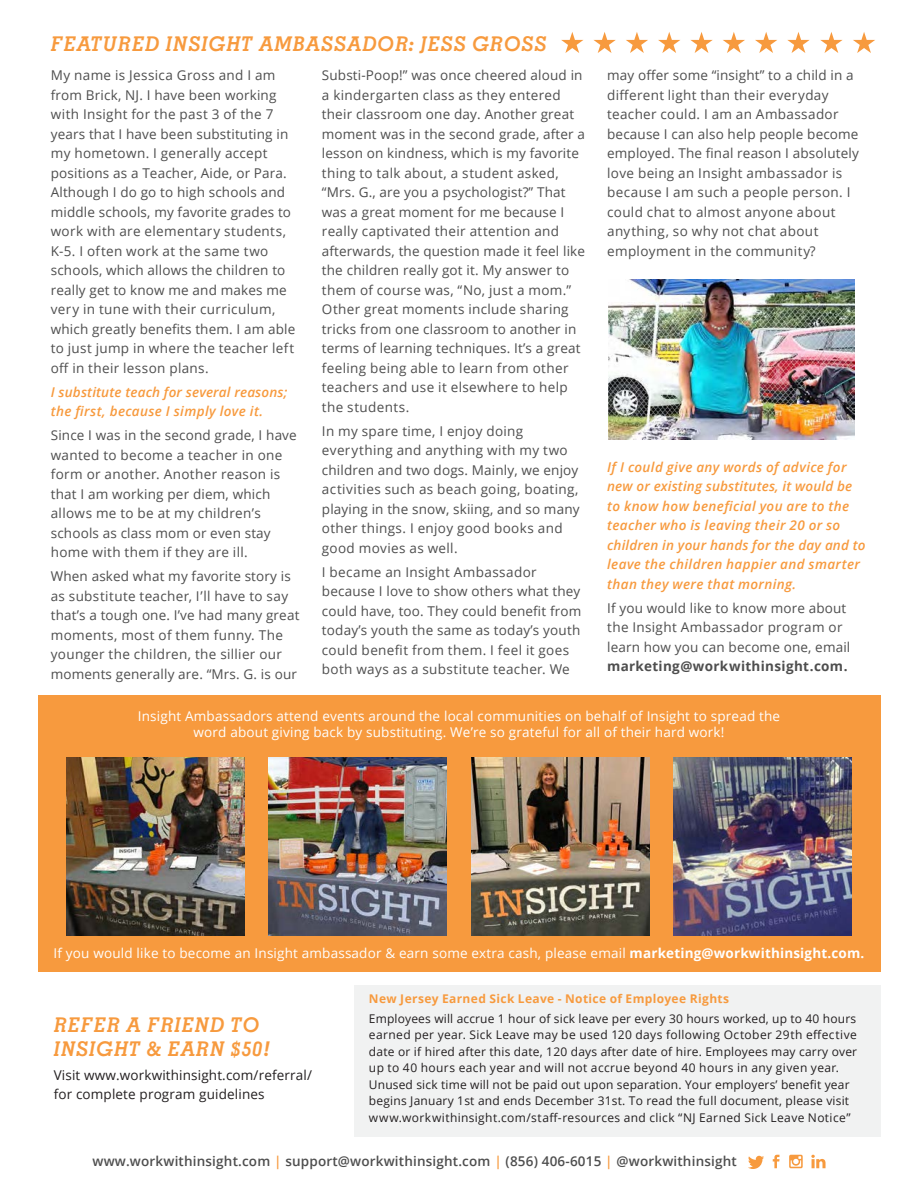
<style>
.page{position:relative;width:918px;height:1188px;background:#fff}
.page>*{position:absolute;margin:0;border:0;box-sizing:border-box;transform-origin:0 0}
.t1{font:italic 700 20.25px/24px "Memphis";letter-spacing:.03em;color:#f79a3e}
.t2{font:13.5px/19.5px "Open Sans";letter-spacing:.02em;color:#4e4e4e}
.t3{font:italic 600 13.5px/19.5px "Open Sans";letter-spacing:.025em;color:#f79a3e}
.t4{font:13.5px/16.5px "Open Sans";letter-spacing:.015em;color:#fff;text-align:center}
.t5{font:600 13.5px "Open Sans";letter-spacing:.015em;color:#4e4e4e}
.t6{font:13.5px/19.5px "Open Sans";letter-spacing:.01em;color:#231f20}
.t7{font:700 13.5px "Open Sans";letter-spacing:.025em;color:#4e4e4e}
.t8{font:12px/16.5px "Open Sans";letter-spacing:.015em;color:#231f20}
.t9{font:700 12px "Open Sans";letter-spacing:.03em;color:#f79a3e}
.s1{font-weight:700}
.s2{color:#f79a3e}
</style>
<div class="page">
<div style="left:354px;top:986px;width:526px;height:151px;background:#f1f2f2"></div>
<div style="left:38px;top:696px;width:842px;height:276px;background:#f79a3e"></div>
<img style="left:609px;top:279px;width:245px;height:160px">
<svg style="left:561px;top:32px;width:22px;height:21px"></svg>
<svg style="left:593px;top:32px;width:23px;height:21px"></svg>
<svg style="left:626px;top:32px;width:22px;height:21px"></svg>
<svg style="left:658px;top:32px;width:22px;height:21px"></svg>
<svg style="left:690px;top:32px;width:23px;height:21px"></svg>
<svg style="left:723px;top:32px;width:22px;height:21px"></svg>
<svg style="left:755px;top:32px;width:22px;height:21px"></svg>
<svg style="left:787px;top:32px;width:23px;height:21px"></svg>
<svg style="left:820px;top:32px;width:23px;height:21px"></svg>
<svg style="left:853px;top:32px;width:22px;height:21px"></svg>
<img style="left:66px;top:758px;width:178px;height:177px">
<img style="left:471px;top:758px;width:178px;height:177px">
<img style="left:269px;top:758px;width:178px;height:177px">
<img style="left:674px;top:757px;width:178px;height:178px">
<svg style="left:811px;top:1155px;width:15px;height:13px"></svg>
<svg style="left:789px;top:1155px;width:14px;height:13px"></svg>
<svg style="left:773px;top:1155px;width:7px;height:13px"></svg>
<svg style="left:748px;top:1156px;width:16px;height:13px"></svg>
<h1 class="t1" style="left:51px;top:32px;width:498px">FEATURED INSIGHT AMBASSADOR: JESS GROSS</h1>
<p class="t2" style="left:51px;top:65px;width:246px">My name is Jessica Gross and I am from Brick, NJ. I have been working with Insight for the past 3 of the 7 years that I have been substituting in my hometown. I generally accept positions as a Teacher, Aide, or Para.<br>Although I do go to high schools and middle schools, my favorite grades to work with are elementary students, K-5. I often work at the same two schools, which allows the children to really get to know me and makes me very in tune with their curriculum, which greatly benefits them. I am able to just jump in where the teacher left off in their lesson plans.</p>
<p class="t3" style="left:51px;top:382px;width:238px">I substitute teach for several reasons; the first, because I simply love it.</p>
<p class="t2" style="left:51px;top:425px;width:248px">Since I was in the second grade, I have wanted to become a teacher in one form or another. Another reason is that I am working per diem, which allows me to be at my children’s schools as class mom or even stay home with them if they are ill.</p>
<p class="t2" style="left:51px;top:566px;width:250px">When asked what my favorite story is as substitute teacher, I’ll have to say that’s a tough one. I’ve had many great moments, most of them funny. The younger the children, the sillier our moments generally are. “Mrs. G. is our</p>
<p class="t2" style="left:322px;top:65px;width:265px">Substi-Poop!” was once cheered aloud in a kindergarten class as they entered their classroom one day. Another great moment was in the second grade, after a lesson on kindness, which is my favorite thing to talk about, a student asked, “Mrs. G., are you a psychologist?” That was a great moment for me because I really captivated their attention and afterwards, the question made it feel like the children really got it. My answer to them of course was, “No, just a mom.” Other great moments include sharing tricks from one classroom to another in terms of learning techniques. It’s a great feeling being able to learn from other teachers and use it elsewhere to help the students.</p>
<p class="t2" style="left:322px;top:421px;width:259px">In my spare time, I enjoy doing everything and anything with my two children and two dogs. Mainly, we enjoy activities such as beach going, boating, playing in the snow, skiing, and so many other things. I enjoy good books and good movies as well.</p>
<p class="t2" style="left:322px;top:562px;width:261px">I became an Insight Ambassador because I love to show others what they could have, too. They could benefit from today’s youth the same as today’s youth could benefit from them. I feel it goes both ways as a substitute teacher. We</p>
<p class="t2" style="left:607px;top:65px;width:253px">may offer some “insight” to a child in a different light than their everyday teacher could. I am an Ambassador because I can also help people become employed. The final reason I absolutely love being an Insight ambassador is because I am such a people person. I could chat to almost anyone about anything, so why not chat about employment in the community?</p>
<p class="t3" style="left:607px;top:457px;width:260px">If I could give any words of advice for new or existing substitutes, it would be to know how beneficial you are to the teacher who is leaving their 20 or so children in your hands for the day and to leave the children happier and smarter than they were that morning.</p>
<p class="t2" style="left:607px;top:598px;width:245px">If you would like to know more about the Insight Ambassador program or learn how you can become one, email</p>
<p class="t7" style="left:607px;top:657px;width:242px">marketing@workwithinsight.com.</p>
<p class="t4" style="left:138px;top:707px;width:644px">Insight Ambassadors attend events around the local communities on behalf of Insight to spread the word about giving back by substituting. We’re so grateful for all of their hard work!</p>
<p class="t4" style="left:54px;top:944px;width:812px">If you would like to become an Insight ambassador &amp; earn some extra cash, please email <span class="s1">marketing@workwithinsight.com.</span></p>
<p class="t9" style="left:369px;top:991px;width:362px">New Jersey Earned Sick Leave - Notice of Employee Rights</p>
<p class="t8" style="left:369px;top:1010px;width:490px">Employees will accrue 1 hour of sick leave per every 30 hours worked, up to 40 hours earned per year. Sick Leave may be used 120 days following October 29th effective date or if hired after this date, 120 days after date of hire. Employees may carry over up to 40 hours each year and will not accrue beyond 40 hours in any given year.<br>Unused sick time will not be paid out upon separation. Your employers’ benefit year begins January 1st and ends December 31st. To read the full document, please visit www.workwithinsight.com/staff-resources and click “NJ Earned Sick Leave Notice”</p>
<p class="t5" style="left:92px;top:1152px;width:646px">www.workwithinsight.com <span class="s2">|</span> support@workwithinsight.com <span class="s2">|</span> (856) 406-6015 <span class="s2">|</span> @workwithinsight</p>
<h1 class="t1" style="left:54px;top:1013px;width:219px">REFER A FRIEND TO<br>INSIGHT &amp; EARN $50!</h1>
<p class="t6" style="left:54px;top:1065px;width:260px">Visit www.workwithinsight.com/referral/ for complete program guidelines</p>
</div>
